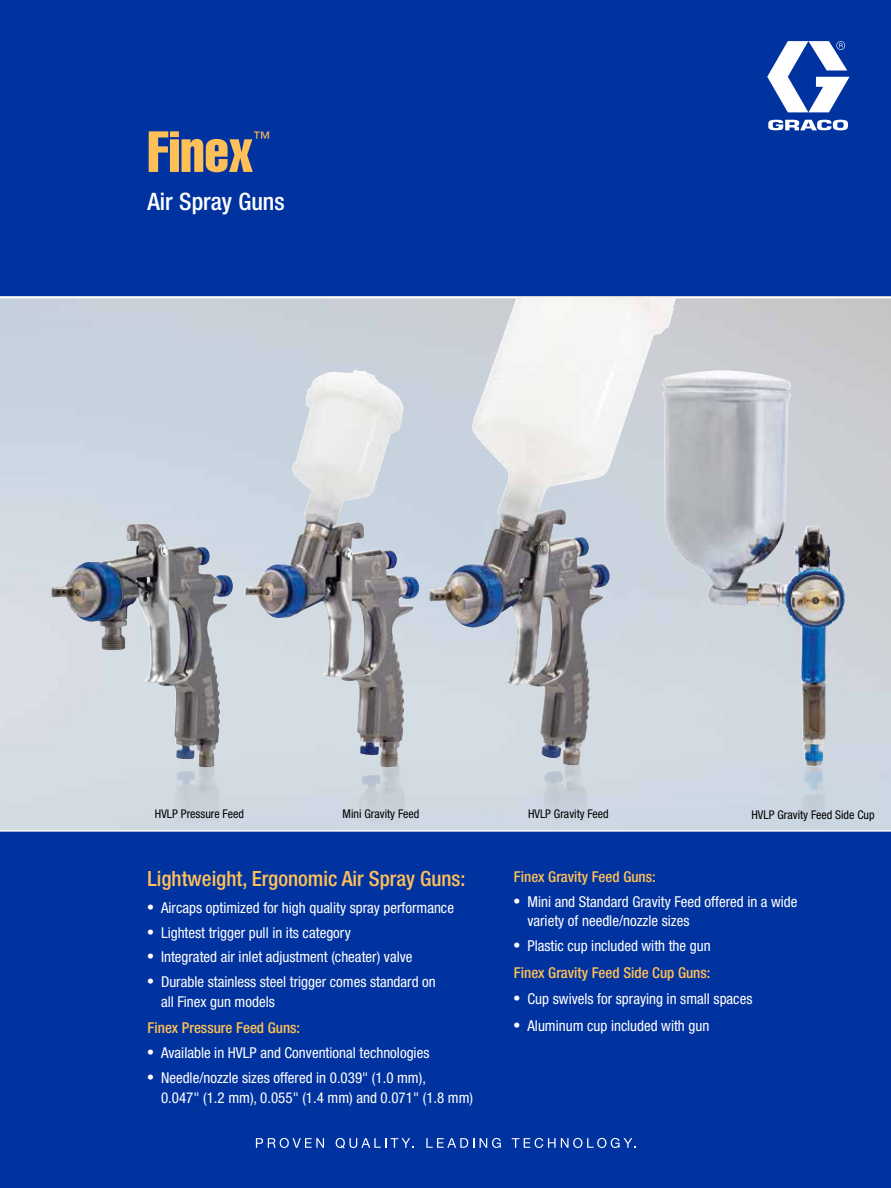
<style>
.page{position:relative;width:891px;height:1188px;background:#0033a0}
.page>*{position:absolute;margin:0;border:0;box-sizing:border-box;transform-origin:0 0}
.t1{font:57px "Helvetica LT Std Comp";color:#fec057}
.t2{font:500 condensed 24px "Helvetica Neue LT Std";color:#fff}
.t3{font:500 condensed 21px "Helvetica Neue LT Std";color:#fec057}
.t4{font:condensed 17.55px "Helvetica Neue LT Std";color:#fec057}
.t5{font:condensed 15px/19.5px "Helvetica Neue LT Std";color:#fff}
.t6{font:500 condensed 15px "Helvetica Neue LT Std";color:#fec057}
.t7{font:condensed 12px "Helvetica Neue LT Std";color:#000}
.s1{font-family:"Times";font-stretch:normal;font-size:18px}
.s2{font-weight:500;color:#fec057}
</style>
<div class="page">
<img style="left:0;top:298px;width:891px;height:532px">
<img style="left:174px;top:763px;width:47px;height:66px">
<img style="left:358px;top:763px;width:48px;height:66px">
<img style="left:543px;top:765px;width:47px;height:65px">
<svg style="left:767px;top:41px;width:83px;height:89px"></svg>
<hr style="left:0;top:297px;width:891px;height:1px;background:#fff">
<hr style="left:0;top:830px;width:891px;height:2px;background:#fff">
<svg style="left:256px;top:1138px;width:68px;height:10px"></svg>
<svg style="left:336px;top:1138px;width:78px;height:11px"></svg>
<svg style="left:426px;top:1138px;width:48px;height:10px"></svg>
<svg style="left:480px;top:1138px;width:21px;height:10px"></svg>
<svg style="left:512px;top:1138px;width:124px;height:10px"></svg>
<img style="left:51px;top:524px;width:140px;height:236px">
<img style="left:244px;top:370px;width:156px;height:397px">
<img style="left:429px;top:297px;width:161px;height:468px">
<img style="left:662px;top:370px;width:183px;height:396px">
<img style="left:775px;top:763px;width:109px;height:67px">
<h1 class="t1" style="left:148px;top:116px;width:107px">Finex</h1>
<p class="t4" style="left:253px;top:128px;width:19px">™</p>
<h2 class="t2" style="left:148px;top:187px;width:139px">Air Spray Guns</h2>
<p class="t7" style="left:155px;top:807px;width:90px">HVLP Pressure Feed</p>
<p class="t7" style="left:343px;top:807px;width:78px">Mini Gravity Feed</p>
<p class="t7" style="left:528px;top:807px;width:82px">HVLP Gravity Feed</p>
<p class="t7" style="left:751px;top:808px;width:125px">HVLP Gravity Feed Side Cup</p>
<h3 class="t3" style="left:148px;top:866px;width:320px">Lightweight, Ergonomic Air Spray Guns:</h3>
<p class="t5" style="left:148px;top:897px;width:308px"><span class="s1">•</span> Aircaps optimized for high quality spray performance</p>
<p class="t5" style="left:148px;top:922px;width:205px"><span class="s1">•</span> Lightest trigger pull in its category</p>
<p class="t5" style="left:148px;top:947px;width:267px"><span class="s1">•</span> Integrated air inlet adjustment (cheater) valve</p>
<p class="t5" style="left:161px;top:972px;width:276px;text-indent:-14px"><span class="s1">•</span> Durable stainless steel trigger comes standard on all Finex gun models</p>
<p class="t6" style="left:148px;top:1019px;width:154px">Finex Pressure Feed Guns:</p>
<p class="t5" style="left:148px;top:1043px;width:283px"><span class="s1">•</span> Available in HVLP and Conventional technologies</p>
<p class="t5" style="left:161px;top:1068px;width:314px;text-indent:-14px"><span class="s1">•</span> Needle/nozzle sizes offered in 0.039" (1.0 mm),<br>0.047" (1.2 mm), 0.055" (1.4 mm) and 0.071" (1.8 mm)</p>
<p class="t6" style="left:514px;top:868px;width:143px">Finex Gravity Feed Guns:</p>
<p class="t5" style="left:527px;top:892px;width:272px;text-indent:-14px"><span class="s1">•</span> Mini and Standard Gravity Feed offered in a wide variety of needle/nozzle sizes</p>
<p class="t5" style="left:514px;top:933px;width:198px;line-height:26.4px"><span class="s1">•</span> Plastic cup included with the gun<br><span class="s2">Finex Gravity Feed Side Cup Guns:</span></p>
<p class="t5" style="left:514px;top:989px;width:240px"><span class="s1">•</span> Cup swivels for spraying in small spaces</p>
<p class="t5" style="left:514px;top:1015px;width:197px"><span class="s1">•</span> Aluminum cup included with gun</p>
</div>
